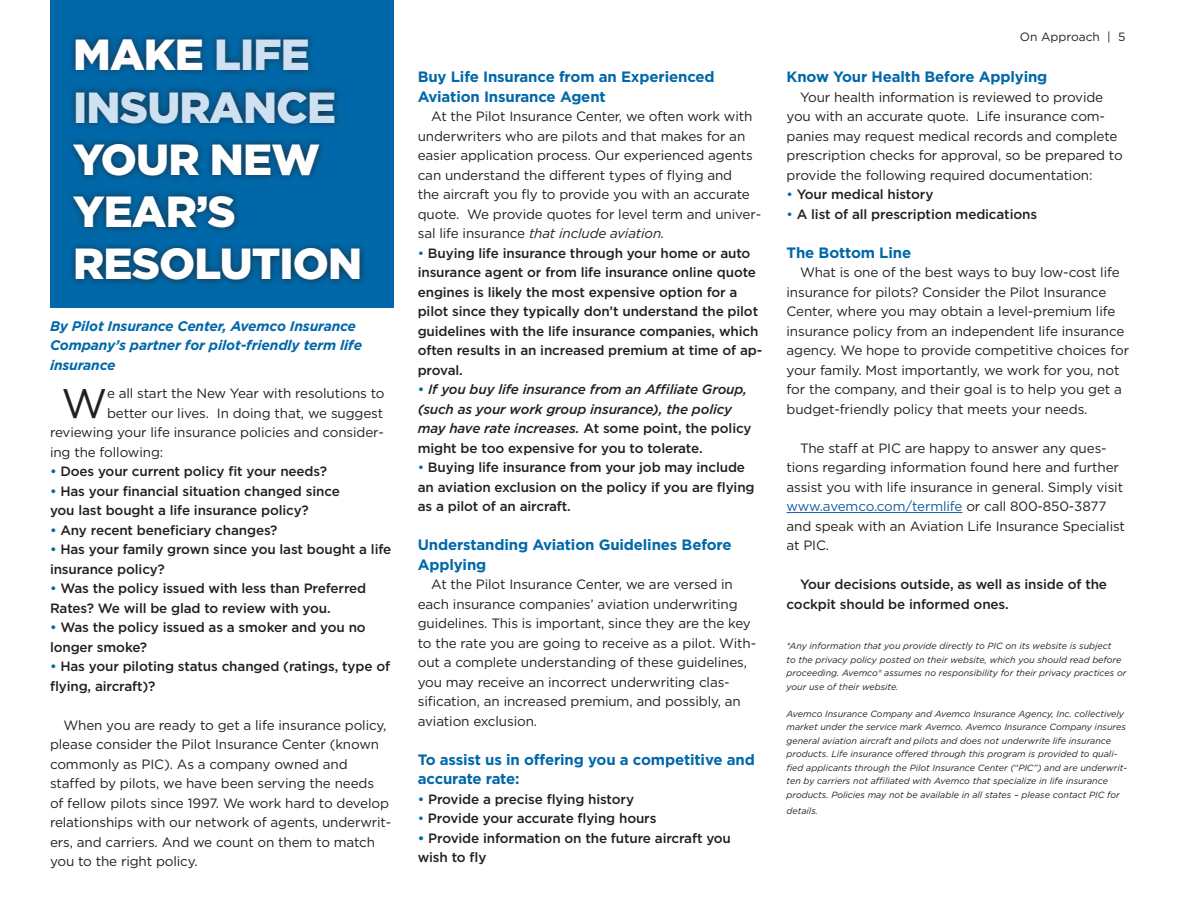
<style>
.page{position:relative;width:1188px;height:918px;background:#fff}
.page>*{position:absolute;margin:0;border:0;box-sizing:border-box;transform-origin:0 0}
.t1{font:900 43.5px/52.2px "Gotham";letter-spacing:-.02em;color:#fff}
.t2{font:41.4px "Gotham";color:#231f20}
.t3{font:700 15px/19.5px "Gotham";letter-spacing:-.01em;color:#0068a9}
.t4{font:italic 700 13.8px/19.5px "Gotham";letter-spacing:-.01em;color:#0068a9}
.t5{font:13.5px/19.5px "Gotham";letter-spacing:-.01em;color:#231f20}
.t6{font:500 13.5px/19.5px "Gotham";letter-spacing:-.01em;color:#231f20}
.t7{font:italic 500 13.5px/19.5px "Gotham";letter-spacing:-.01em;color:#231f20}
.t8{font:12px "Gotham";color:#231f20}
.t9{font:italic 9px/13.5px "Gotham";color:#231f20}
.s1{color:#cde1f2}
.s2{color:#0068a9}
.s3{font-style:italic}
.s4{font-weight:400;color:#0068a9}
.s5{font-style:normal;color:#0068a9}
.s6{font-style:normal}
.s7{font-weight:700;color:#0068a9}
.s8{color:#175d9e}
</style>
<div class="page">
<div style="left:50px;top:0;width:343px;height:307px;background:#0068a9"></div>
<div style="left:66px;top:32px;width:302px;height:256px;background:#231f20;opacity:.75"></div>
<hr style="left:787px;top:512px;width:175px;height:1px;background:#175d9e">
<p class="t1" style="left:73px;top:28px;width:265px">MAKE <span class="s1">LIFE<br>INSURANCE<br></span>YOUR NEW<br>YEAR’S</p>
<p class="t1" style="left:73px;top:237px;width:291px">RESOLUTION</p>
<p class="t4" style="left:50px;top:316px;width:314px">By Pilot Insurance Center, Avemco Insurance<br>Company’s partner for pilot-friendly term life insurance</p>
<p class="t2" style="left:62px;top:376px;width:47px">W</p>
<p class="t5" style="left:107px;top:383px;width:279px">e all start the New Year with resolutions to</p>
<p class="t5" style="left:107px;top:403px;width:278px">better our lives. In doing that, we suggest</p>
<p class="t5" style="left:50px;top:422px;width:336px">reviewing your life insurance policies and consider-</p>
<p class="t5" style="left:50px;top:442px;width:115px">ing the following:</p>
<p class="t6" style="left:50px;top:461px;width:278px"><span class="s2">•</span> Does your current policy fit your needs?</p>
<p class="t6" style="left:50px;top:481px;width:291px"><span class="s2">•</span> Has your financial situation changed since you last bought a life insurance policy?</p>
<p class="t6" style="left:50px;top:520px;width:229px"><span class="s2">•</span> Any recent beneficiary changes?</p>
<p class="t6" style="left:50px;top:539px;width:343px"><span class="s2">•</span> Has your family grown since you last bought a life insurance policy?</p>
<p class="t6" style="left:50px;top:578px;width:318px"><span class="s2">•</span> Was the policy issued with less than Preferred<br>Rates? We will be glad to review with you.</p>
<p class="t6" style="left:50px;top:617px;width:317px"><span class="s2">•</span> Was the policy issued as a smoker and you no longer smoke?</p>
<p class="t6" style="left:50px;top:656px;width:342px"><span class="s2">•</span> Has your piloting status changed (ratings, type of flying, aircraft)?</p>
<p class="t5" style="left:50px;top:715px;width:343px;text-indent:14px">When you are ready to get a life insurance policy, please consider the Pilot Insurance Center (known commonly as PIC). As a company owned and staffed by pilots, we have been serving the needs<br>of fellow pilots since 1997. We work hard to develop relationships with our network of agents, underwrit&shy;ers, and carriers. And we count on them to match you to the right policy.</p>
<p class="t3" style="left:418px;top:67px;width:298px">Buy Life Insurance from an Experienced<br>Aviation Insurance Agent</p>
<p class="t5" style="left:418px;top:106px;width:345px;text-indent:14px">At the Pilot Insurance Center, we often work with underwriters who are pilots and that makes for an easier application process. Our experienced agents can understand the different types of flying and<br>the aircraft you fly to provide you with an accurate quote. We provide quotes for level term and univer&shy;sal life insurance <span class="s3">that include aviation.</span></p>
<p class="t6" style="left:418px;top:243px;width:346px"><span class="s4">•</span> Buying life insurance through your home or auto insurance agent or from life insurance online quote engines is likely the most expensive option for a pilot since they typically don’t understand the pilot guidelines with the life insurance companies, which often results in an increased premium at time of ap&shy;proval.</p>
<p class="t7" style="left:418px;top:380px;width:335px"><span class="s5">•</span> If you buy life insurance from an Affiliate Group, (such as your work group insurance), the policy may have rate increases. <span class="s6">At some point, the policy might be too expensive for you to tolerate.</span></p>
<p class="t6" style="left:418px;top:458px;width:338px"><span class="s4">•</span> Buying life insurance from your job may include an aviation exclusion on the policy if you are flying as a pilot of an aircraft.</p>
<p class="t3" style="left:418px;top:535px;width:315px">Understanding Aviation Guidelines Before</p>
<p class="t3" style="left:418px;top:555px;width:70px">Applying</p>
<p class="t5" style="left:418px;top:574px;width:340px;text-indent:14px">At the Pilot Insurance Center, we are versed in each insurance companies’ aviation underwriting guidelines. This is important, since they are the key to the rate you are going to receive as a pilot. With&shy;out a complete understanding of these guidelines, you may receive an incorrect underwriting clas&shy;sification, an increased premium, and possibly, an aviation exclusion.</p>
<p class="t3" style="left:418px;top:750px;width:339px">To assist us in offering you a competitive and accurate rate:</p>
<p class="t6" style="left:418px;top:789px;width:218px"><span class="s2">•</span> Provide a precise flying history</p>
<p class="t6" style="left:418px;top:809px;width:240px"><span class="s4">•</span> Provide your accurate flying hours</p>
<p class="t6" style="left:418px;top:828px;width:315px"><span class="s7">•</span> Provide information on the future aircraft you wish to fly</p>
<p class="t8" style="left:1020px;top:29px;width:107px">On Approach | 5</p>
<p class="t3" style="left:787px;top:67px;width:262px">Know Your Health Before Applying</p>
<p class="t5" style="left:787px;top:87px;width:338px;text-indent:14px">Your health information is reviewed to provide you with an accurate quote. Life insurance com&shy;panies may request medical records and complete prescription checks for approval, so be prepared to provide the following required documentation:</p>
<p class="t6" style="left:787px;top:185px;width:148px"><span class="s4">•</span> Your medical history</p>
<p class="t6" style="left:787px;top:204px;width:252px"><span class="s4">•</span> A list of all prescription medications</p>
<p class="t3" style="left:787px;top:243px;width:126px">The Bottom Line</p>
<p class="t5" style="left:787px;top:262px;width:344px;text-indent:14px">What is one of the best ways to buy low-cost life insurance for pilots? Consider the Pilot Insurance Center, where you may obtain a level-premium life insurance policy from an independent life insurance agency. We hope to provide competitive choices for your family. Most importantly, we work for you, not for the company, and their goal is to help you get a budget-friendly policy that meets your needs.</p>
<p class="t5" style="left:787px;top:438px;width:340px;text-indent:14px">The staff at PIC are happy to answer any ques&shy;tions regarding information found here and further assist you with life insurance in general. Simply visit <span class="s8">www.avemco.com/termlife</span> or call 800-850-3877 and speak with an Aviation Life Insurance Specialist at PIC.</p>
<p class="t6" style="left:787px;top:575px;width:322px;text-indent:14px">Your decisions outside, as well as inside of the cockpit should be informed ones.</p>
<p class="t9" style="left:787px;top:639px;width:341px">*Any information that you provide directly to PIC on its website is subject<br>to the privacy policy posted on their website, which you should read before proceeding. Avemco® assumes no responsibility for their privacy practices or your use of their website.</p>
<p class="t9" style="left:787px;top:707px;width:342px">Avemco Insurance Company and Avemco Insurance Agency, Inc. collectively market under the service mark Avemco. Avemco Insurance Company insures general aviation aircraft and pilots and does not underwrite life insurance products. Life insurance offered through this program is provided to quali&shy;fied applicants through the Pilot Insurance Center (“PIC”) and are underwrit&shy;ten by carriers not affiliated with Avemco that specialize in life insurance products. Policies may not be available in all states – please contact PIC for</p>
<p class="t9" style="left:787px;top:804px;width:33px">details.</p>
</div>
